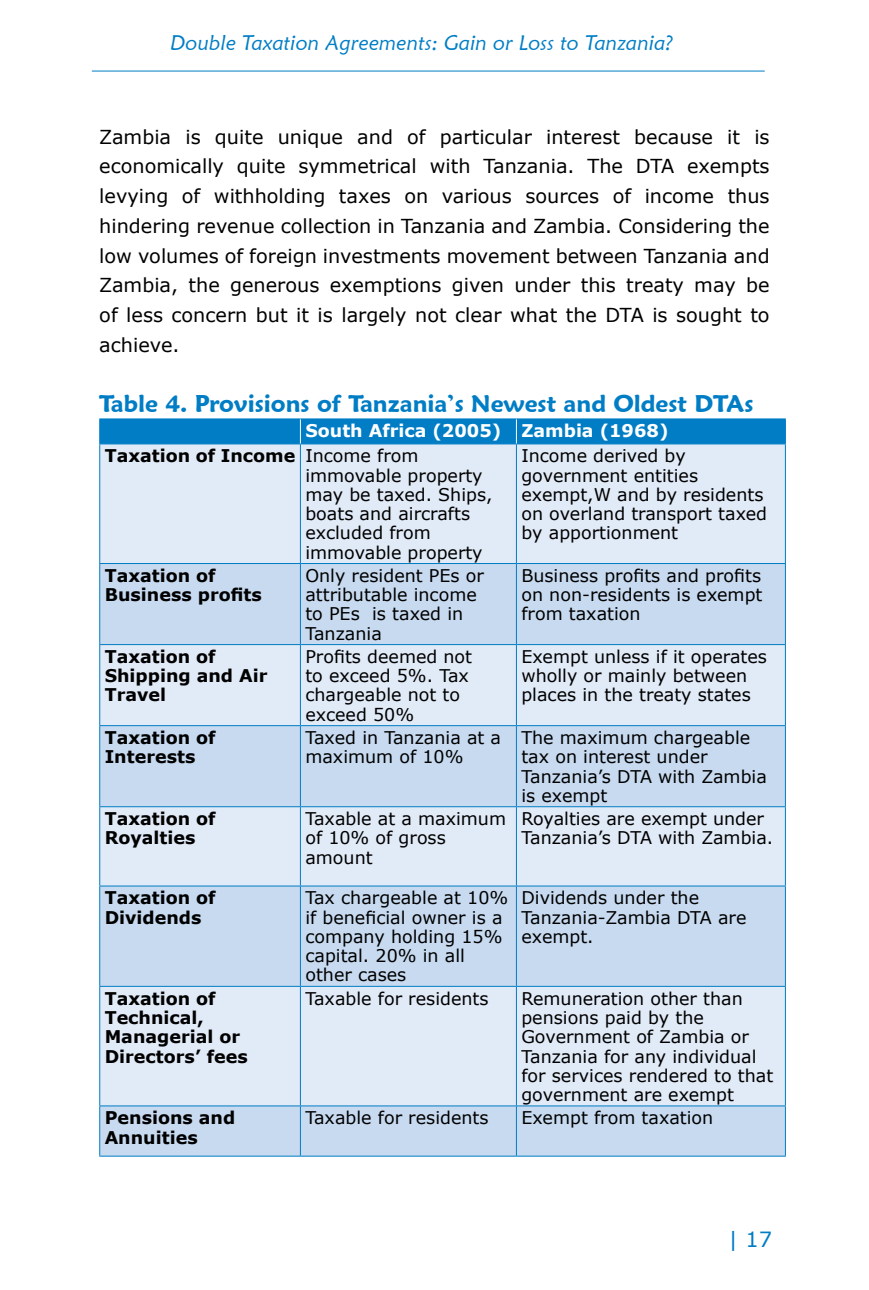
<style>
.page{position:relative;width:869px;height:1290px;background:#fff}
.page>*{position:absolute;margin:0;border:0;box-sizing:border-box;transform-origin:0 0}
.t1{font:600 23.62px "Maiandra GD";color:#007dc5}
.t2{font:italic 21px "Maiandra GD";color:#007dc5}
.t3{font:21px "Verdana";color:#007dc5}
.t4{font:19.25px/29.8px "Verdana";color:#000;text-align:justify}
.t5{font:17.5px/19.2px "Verdana";color:#000}
.t6{font:700 17.5px/19.2px "Verdana";color:#000}
.t7{font:700 17.5px/25px "Verdana";color:#fff}
.s1{color:#000}
.s2{font-weight:400;color:#000}
</style>
<div class="page">
<hr style="left:92px;top:71px;width:672px;height:1px;background:#007dc5">
<div style="left:100px;top:444px;width:684px;height:119px;background:#e1eaf7"></div>
<svg style="left:100px;top:564px;width:684px;height:592px;background:#d1e0f2"></svg>
<hr style="left:99px;top:418px;width:201px;height:1px;background:#007dc5">
<hr style="left:300px;top:418px;width:216px;height:1px;background:#007dc5">
<hr style="left:516px;top:418px;width:269px;height:1px;background:#007dc5">
<hr style="left:99px;top:444px;width:1px;height:119px;background:#007dc5">
<hr style="left:300px;top:444px;width:1px;height:119px;background:#007dc5">
<hr style="left:515px;top:444px;width:1px;height:119px;background:#007dc5">
<hr style="left:784px;top:444px;width:1px;height:119px;background:#007dc5">
<hr style="left:99px;top:563px;width:201px;height:1px;background:#007dc5">
<hr style="left:99px;top:564px;width:1px;height:80px;background:#007dc5">
<hr style="left:300px;top:563px;width:216px;height:1px;background:#007dc5">
<hr style="left:300px;top:564px;width:1px;height:80px;background:#007dc5">
<hr style="left:516px;top:563px;width:269px;height:1px;background:#007dc5">
<hr style="left:515px;top:564px;width:1px;height:80px;background:#007dc5">
<hr style="left:784px;top:564px;width:1px;height:80px;background:#007dc5">
<hr style="left:99px;top:644px;width:201px;height:1px;background:#007dc5">
<hr style="left:99px;top:645px;width:1px;height:80px;background:#007dc5">
<hr style="left:300px;top:644px;width:216px;height:1px;background:#007dc5">
<hr style="left:300px;top:645px;width:1px;height:80px;background:#007dc5">
<hr style="left:516px;top:644px;width:269px;height:1px;background:#007dc5">
<hr style="left:515px;top:645px;width:1px;height:80px;background:#007dc5">
<hr style="left:784px;top:645px;width:1px;height:80px;background:#007dc5">
<hr style="left:99px;top:725px;width:201px;height:1px;background:#007dc5">
<hr style="left:99px;top:726px;width:1px;height:80px;background:#007dc5">
<hr style="left:300px;top:725px;width:216px;height:1px;background:#007dc5">
<hr style="left:300px;top:726px;width:1px;height:80px;background:#007dc5">
<hr style="left:516px;top:725px;width:269px;height:1px;background:#007dc5">
<hr style="left:515px;top:726px;width:1px;height:80px;background:#007dc5">
<hr style="left:784px;top:726px;width:1px;height:80px;background:#007dc5">
<hr style="left:99px;top:806px;width:201px;height:1px;background:#007dc5">
<hr style="left:99px;top:807px;width:1px;height:78px;background:#007dc5">
<hr style="left:300px;top:806px;width:216px;height:1px;background:#007dc5">
<hr style="left:300px;top:807px;width:1px;height:78px;background:#007dc5">
<hr style="left:516px;top:806px;width:269px;height:1px;background:#007dc5">
<hr style="left:515px;top:807px;width:1px;height:78px;background:#007dc5">
<hr style="left:784px;top:807px;width:1px;height:78px;background:#007dc5">
<hr style="left:99px;top:885px;width:201px;height:1px;background:#007dc5">
<hr style="left:99px;top:886px;width:1px;height:100px;background:#007dc5">
<hr style="left:300px;top:885px;width:216px;height:1px;background:#007dc5">
<hr style="left:300px;top:886px;width:1px;height:100px;background:#007dc5">
<hr style="left:516px;top:885px;width:269px;height:1px;background:#007dc5">
<hr style="left:515px;top:886px;width:1px;height:100px;background:#007dc5">
<hr style="left:784px;top:886px;width:1px;height:100px;background:#007dc5">
<hr style="left:99px;top:986px;width:201px;height:1px;background:#007dc5">
<hr style="left:99px;top:987px;width:1px;height:118px;background:#007dc5">
<hr style="left:300px;top:986px;width:216px;height:1px;background:#007dc5">
<hr style="left:300px;top:987px;width:1px;height:118px;background:#007dc5">
<hr style="left:516px;top:986px;width:269px;height:1px;background:#007dc5">
<hr style="left:515px;top:987px;width:1px;height:118px;background:#007dc5">
<hr style="left:784px;top:987px;width:1px;height:118px;background:#007dc5">
<hr style="left:99px;top:1105px;width:201px;height:1px;background:#007dc5">
<hr style="left:99px;top:1106px;width:1px;height:50px;background:#007dc5">
<hr style="left:300px;top:1105px;width:216px;height:1px;background:#007dc5">
<hr style="left:300px;top:1106px;width:1px;height:50px;background:#007dc5">
<hr style="left:516px;top:1105px;width:269px;height:1px;background:#007dc5">
<hr style="left:515px;top:1106px;width:1px;height:50px;background:#007dc5">
<hr style="left:784px;top:1106px;width:1px;height:50px;background:#007dc5">
<hr style="left:99px;top:1156px;width:201px;height:1px;background:#007dc5">
<hr style="left:300px;top:1156px;width:216px;height:1px;background:#007dc5">
<hr style="left:516px;top:1156px;width:269px;height:1px;background:#007dc5">
<div style="left:99px;top:419px;width:686px;height:25px;background:#007dc5"></div>
<p class="t2" style="left:170px;top:30px;width:504px">Double Taxation Agreements: Gain or Loss to Tanzania?</p>
<p class="t4" style="left:99px;top:121px;width:671px">Zambia is quite unique and of particular interest because it is economically quite symmetrical with Tanzania. The DTA exempts levying of withholding taxes on various sources of income thus hindering revenue collection in Tanzania and Zambia. Considering the low volumes of foreign investments movement between Tanzania and Zambia, the generous exemptions given under this treaty may be of less concern but it is largely not clear what the DTA is sought to achieve.</p>
<h1 class="t1" style="left:99px;top:389px;width:655px">Table 4. Provisions of Tanzania’s Newest and Oldest DTAs</h1>
<p class="t7" style="left:105px;top:418px;width:565px;text-indent:200px">South Africa (2005) Zambia (1968)<br><span class="s1">Taxation of Income</span> <span class="s2">Income from</span></p>
<p class="t5" style="left:305px;top:465px;width:189px">immovable property may be taxed. Ships, boats and aircrafts excluded from immovable property</p>
<p class="t5" style="left:521px;top:446px;width:247px">Income derived by government entities exempt,W and by residents on overland transport taxed by apportionment</p>
<p class="t6" style="left:105px;top:565px;width:159px">Taxation of<br>Business profits</p>
<p class="t5" style="left:305px;top:565px;width:180px">Only resident PEs or attributable income to PEs is taxed in<br>Tanzania</p>
<p class="t5" style="left:521px;top:565px;width:242px;text-align:justify">Business profits and profits on non-residents is exempt from taxation</p>
<p class="t6" style="left:105px;top:646px;width:164px">Taxation of<br>Shipping and Air<br>Travel</p>
<p class="t5" style="left:305px;top:646px;width:168px">Profits deemed not to exceed 5%. Tax chargeable not to exceed 50%</p>
<p class="t5" style="left:521px;top:646px;width:247px">Exempt unless if it operates wholly or mainly between places in the treaty states</p>
<p class="t6" style="left:105px;top:728px;width:112px">Taxation of<br>Interests</p>
<p class="t5" style="left:305px;top:727px;width:197px">Taxed in Tanzania at a maximum of 10%</p>
<p class="t5" style="left:521px;top:727px;width:247px">The maximum chargeable tax on interest under<br>Tanzania’s DTA with Zambia is exempt</p>
<p class="t6" style="left:105px;top:809px;width:112px">Taxation of<br>Royalties</p>
<p class="t5" style="left:305px;top:808px;width:202px">Taxable at a maximum of 10% of gross amount</p>
<p class="t5" style="left:521px;top:808px;width:253px">Royalties are exempt under<br>Tanzania’s DTA with Zambia.</p>
<p class="t6" style="left:105px;top:888px;width:112px">Taxation of<br>Dividends</p>
<p class="t5" style="left:305px;top:888px;width:204px">Tax chargeable at 10% if beneficial owner is a company holding 15% capital. 20% in all other cases</p>
<p class="t5" style="left:521px;top:888px;width:226px">Dividends under the<br>Tanzania-Zambia DTA are exempt.</p>
<p class="t6" style="left:105px;top:988px;width:144px">Taxation of<br>Technical,<br>Managerial or<br>Directors’ fees</p>
<p class="t5" style="left:305px;top:988px;width:185px">Taxable for residents</p>
<p class="t5" style="left:521px;top:988px;width:253px">Remuneration other than pensions paid by the<br>Government of Zambia or<br>Tanzania for any individual for services rendered to that government are exempt</p>
<p class="t6" style="left:105px;top:1108px;width:132px">Pensions and<br>Annuities</p>
<p class="t5" style="left:305px;top:1108px;width:185px">Taxable for residents</p>
<p class="t5" style="left:521px;top:1108px;width:193px">Exempt from taxation</p>
<p class="t3" style="left:728px;top:1225px;width:45px">| 17</p>
</div>
